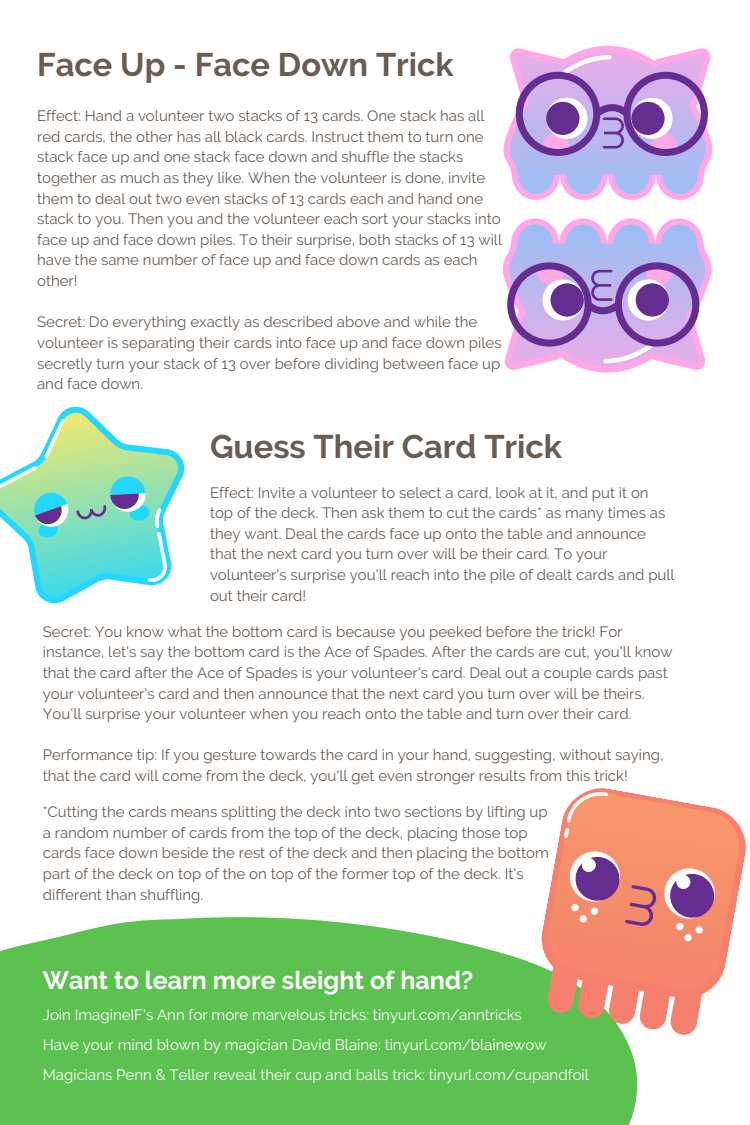
<style>
.page{position:relative;width:750px;height:1125px;background:#fff}
.page>*{position:absolute;margin:0;border:0;box-sizing:border-box;transform-origin:0 0}
.t1{font:700 32.62px "Raleway";color:#685c53}
.t2{font:700 25px "Raleway";color:#fff}
.t3{font:15px/20.6px "Raleway";color:#685c53}
.t4{font:15px/30px "Raleway";color:#fff}
</style>
<div class="page">
<svg style="left:503px;top:46px;width:210px;height:154px"></svg>
<svg style="left:175px;top:452px;width:10px;height:40px"></svg>
<svg style="left:0;top:406px;width:175px;height:198px"></svg>
<svg style="left:34px;top:490px;width:108px;height:39px;background:#7bc1c0"></svg>
<svg style="left:502px;top:218px;width:210px;height:155px"></svg>
<div style="left:0;top:913px;width:637px;height:212px;background:#5cc151"></div>
<svg style="left:529px;top:840px;width:217px;height:200px"></svg>
<svg style="left:542px;top:814px;width:203px;height:182px;fill:#f5866d"></svg>
<svg style="left:549px;top:788px;width:180px;height:157px;background:#e79586"></svg>
<h1 class="t1" style="left:37px;top:46px;width:418px">Face Up - Face Down Trick</h1>
<p class="t3" style="left:37px;top:105px;width:467px">Effect: Hand a volunteer two stacks of 13 cards. One stack has all red cards, the other has all black cards. Instruct them to turn one stack face up and one stack face down and shuffle the stacks together as much as they like. When the volunteer is done, invite them to deal out two even stacks of 13 cards each and hand one stack to you. Then you and the volunteer each sort your stacks into face up and face down piles. To their surprise, both stacks of 13 will have the same number of face up and face down cards as each other!</p>
<p class="t3" style="left:37px;top:312px;width:466px">Secret: Do everything exactly as described above and while the volunteer is separating their cards into face up and face down piles secretly turn your stack of 13 over before dividing between face up and face down.</p>
<h1 class="t1" style="left:210px;top:427px;width:354px">Guess Their Card Trick</h1>
<p class="t3" style="left:210px;top:482px;width:466px">Effect: Invite a volunteer to select a card, look at it, and put it on top of the deck. Then ask them to cut the cards* as many times as they want. Deal the cards face up onto the table and announce that the next card you turn over will be their card. To your volunteer's surprise you'll reach into the pile of dealt cards and pull out their card!</p>
<p class="t3" style="left:43px;top:621px;width:631px">Secret: You know what the bottom card is because you peeked before the trick! For instance, let's say the bottom card is the Ace of Spades. After the cards are cut, you'll know that the card after the Ace of Spades is your volunteer's card. Deal out a couple cards past your volunteer's card and then announce that the next card you turn over will be theirs.<br>You'll surprise your volunteer when you reach onto the table and turn over their card.</p>
<p class="t3" style="left:43px;top:745px;width:622px">Performance tip: If you gesture towards the card in your hand, suggesting, without saying, that the card will come from the deck, you'll get even stronger results from this trick!</p>
<p class="t3" style="left:43px;top:801px;width:508px">*Cutting the cards means splitting the deck into two sections by lifting up a random number of cards from the top of the deck, placing those top cards face down beside the rest of the deck and then placing the bottom part of the deck on top of the on top of the former top of the deck. It's different than shuffling.</p>
<h2 class="t2" style="left:43px;top:966px;width:432px">Want to learn more sleight of hand?</h2>
<p class="t4" style="left:43px;top:999px;width:548px">Join ImagineIF's Ann for more marvelous tricks: tinyurl.com/anntricks<br>Have your mind blown by magician David Blaine: tinyurl.com/blainewow<br>Magicians Penn &amp; Teller reveal their cup and balls trick: tinyurl.com/cupandfoil</p>
</div>
